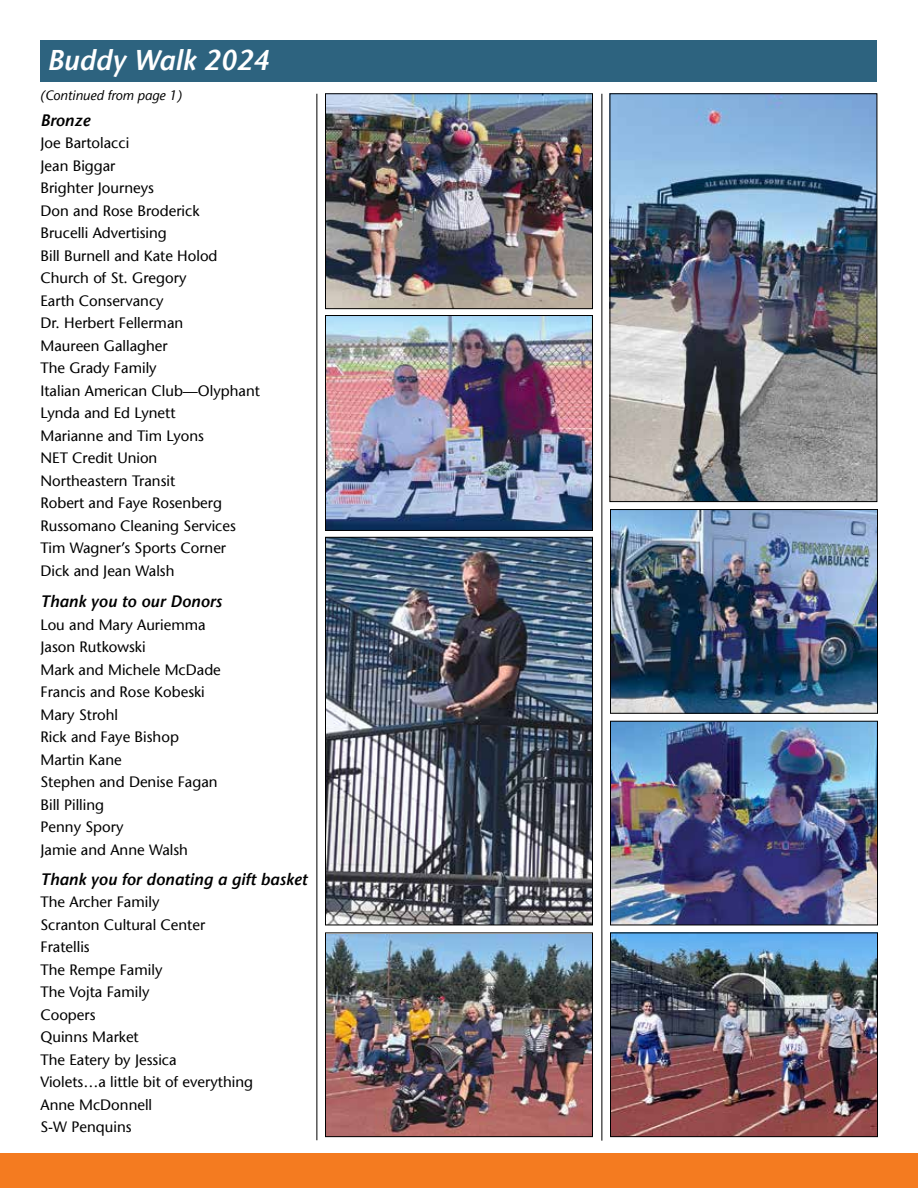
<style>
.page{position:relative;width:918px;height:1188px;background:#fff}
.page>*{position:absolute;margin:0;border:0;box-sizing:border-box;transform-origin:0 0}
.t1{font:italic 600 28.5px "Stone Sans Std";color:#fff}
.t2{font:italic 600 16.5px "Stone Sans Std";color:#000}
.t3{font:500 15px/22.5px "Stone Sans Std";color:#000}
.t4{font:italic 500 13.5px "Stone Sans Std";color:#000}
</style>
<div class="page">
<div style="left:0;top:1153px;width:918px;height:35px;background:#f47b20"></div>
<div style="left:40px;top:40px;width:837px;height:42px;background:#2d637f"></div>
<hr style="left:316px;top:94px;width:1px;height:1046px;background:#000">
<hr style="left:602px;top:94px;width:1px;height:1047px;background:#000">
<img style="left:327px;top:95px;width:264px;height:212px">
<div style="left:325px;top:93px;width:268px;height:216px;border:1px solid #000"></div>
<img style="left:612px;top:95px;width:263px;height:405px">
<div style="left:610px;top:93px;width:267px;height:409px;border:1px solid #000"></div>
<img style="left:327px;top:317px;width:264px;height:212px">
<div style="left:325px;top:315px;width:268px;height:216px;border:1px solid #000"></div>
<img style="left:612px;top:511px;width:264px;height:201px">
<div style="left:610px;top:509px;width:268px;height:205px;border:1px solid #000"></div>
<img style="left:612px;top:723px;width:264px;height:200px">
<div style="left:610px;top:721px;width:268px;height:204px;border:1px solid #000"></div>
<img style="left:327px;top:539px;width:264px;height:384px">
<div style="left:325px;top:537px;width:268px;height:388px;border:1px solid #000"></div>
<img style="left:612px;top:935px;width:264px;height:200px">
<div style="left:610px;top:933px;width:268px;height:204px;border:1px solid #000"></div>
<img style="left:327px;top:935px;width:264px;height:200px">
<div style="left:325px;top:933px;width:268px;height:204px;border:1px solid #000"></div>
<h1 class="t1" style="left:47px;top:43px;width:224px">Buddy Walk 2024</h1>
<p class="t4" style="left:40px;top:88px;width:143px">(Continued from page 1)</p>
<p class="t2" style="left:40px;top:110px;width:51px">Bronze</p>
<p class="t3" style="left:40px;top:132px;width:221px">Joe Bartolacci<br>Jean Biggar<br>Brighter Journeys<br>Don and Rose Broderick<br>Brucelli Advertising<br>Bill Burnell and Kate Holod<br>Church of St. Gregory<br>Earth Conservancy<br>Dr. Herbert Fellerman<br>Maureen Gallagher<br>The Grady Family<br>Italian American Club—Olyphant<br>Lynda and Ed Lynett<br>Marianne and Tim Lyons<br>NET Credit Union<br>Northeastern Transit<br>Robert and Faye Rosenberg<br>Russomano Cleaning Services<br>Tim Wagner’s Sports Corner<br>Dick and Jean Walsh</p>
<p class="t2" style="left:40px;top:591px;width:183px">Thank you to our Donors</p>
<p class="t3" style="left:40px;top:613px;width:182px">Lou and Mary Auriemma<br>Jason Rutkowski<br>Mark and Michele McDade<br>Francis and Rose Kobeski<br>Mary Strohl<br>Rick and Faye Bishop<br>Martin Kane<br>Stephen and Denise Fagan<br>Bill Pilling<br>Penny Spory<br>Jamie and Anne Walsh</p>
<p class="t2" style="left:40px;top:869px;width:268px">Thank you for donating a gift basket</p>
<p class="t3" style="left:40px;top:891px;width:214px">The Archer Family<br>Scranton Cultural Center<br>Fratellis<br>The Rempe Family<br>The Vojta Family<br>Coopers<br>Quinns Market<br>The Eatery by Jessica<br>Violets…a little bit of everything<br>Anne McDonnell<br>S-W Penquins</p>
</div>
